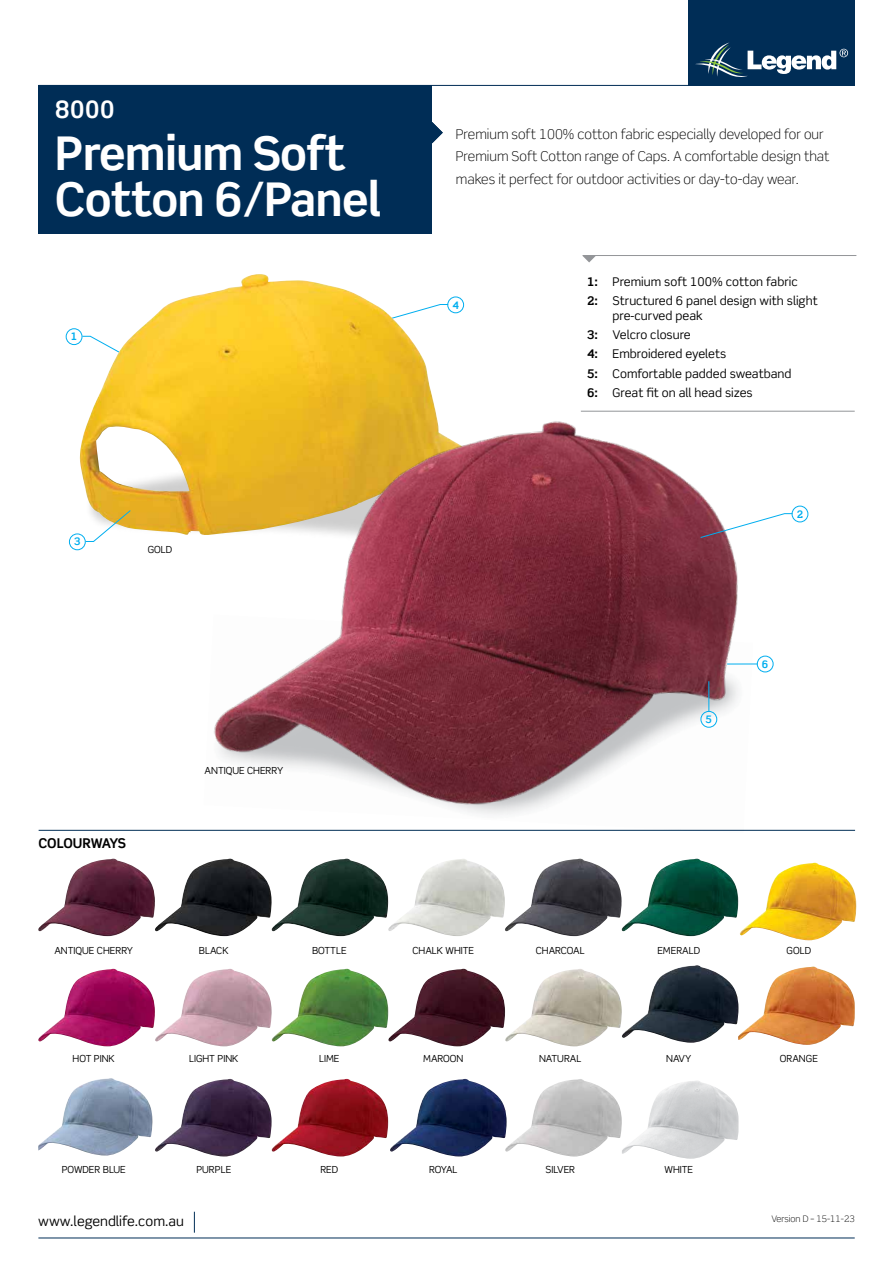
<style>
.page{position:relative;width:893px;height:1263px;background:#fff}
.page>*{position:absolute;margin:0;border:0;box-sizing:border-box;transform-origin:0 0}
.t1{font:700 46.5px/46.5px "Scene Std";letter-spacing:-.02em;color:#fff}
.t2{font:700 24px "Scene Std";color:#fff}
.t3{font:300 13.5px/22.5px "Scene Std";color:#000}
.t4{font:13.5px "Scene Std";color:#000}
.t5{font:700 13.5px "Scene Std";letter-spacing:-.02em;color:#000}
.t6{font:12px/19.2px "Scene Std";color:#000}
.t7{font:700 10.35px "Scene Std";color:#00aeef}
.t8{font:9.75px "Scene Std";color:#000}
.t9{font:300 9px "Scene Std";color:#000}
.s1{font-weight:700}
</style>
<div class="page">
<div style="left:688px;top:0;width:167px;height:86px;background:#002d56"></div>
<hr style="left:583px;top:255px;width:273px;height:1px;background:#939598">
<hr style="left:38px;top:85px;width:817px;height:1px;background:#002d56">
<hr style="left:38px;top:1237px;width:817px;height:1px;background:#002d56">
<hr style="left:581px;top:411px;width:274px;height:1px;background:#939598">
<svg style="left:194px;top:1212px;width:1px;height:21px"></svg>
<svg style="left:583px;top:256px;width:13px;height:6px"></svg>
<svg style="left:432px;top:122px;width:11px;height:21px"></svg>
<svg style="left:695px;top:43px;width:153px;height:34px"></svg>
<div style="left:66px;top:328px;width:16px;height:17px;border:1px solid #00aeef;border-radius:50%"></div>
<div style="left:38px;top:85px;width:394px;height:149px;background:#002d56"></div>
<hr style="left:39px;top:830px;width:816px;height:1px;background:#002d56">
<img style="left:38px;top:858px;width:350px;height:79px">
<img style="left:388px;top:858px;width:350px;height:79px">
<img style="left:38px;top:1078px;width:466px;height:79px">
<img style="left:739px;top:863px;width:118px;height:78px">
<img style="left:623px;top:965px;width:115px;height:78px">
<img style="left:504px;top:1079px;width:118px;height:78px">
<img style="left:622px;top:1081px;width:116px;height:78px">
<img style="left:38px;top:969px;width:585px;height:78px">
<img style="left:738px;top:966px;width:117px;height:79px">
<img style="left:79px;top:274px;width:386px;height:261px">
<img style="left:185px;top:398px;width:583px;height:433px">
<div style="left:757px;top:656px;width:16px;height:16px;border:1px solid #00aeef;border-radius:50%"></div>
<hr style="left:727px;top:664px;width:31px;height:1px;background:#00aeef">
<div style="left:701px;top:711px;width:16px;height:17px;border:1px solid #00aeef;border-radius:50%"></div>
<hr style="left:708px;top:681px;width:1px;height:31px;background:#00aeef">
<div style="left:792px;top:506px;width:16px;height:16px;border:1px solid #00aeef;border-radius:50%"></div>
<svg style="left:700px;top:513px;width:93px;height:25px"></svg>
<div style="left:69px;top:533px;width:17px;height:17px;border:1px solid #00aeef;border-radius:50%"></div>
<svg style="left:85px;top:509px;width:46px;height:33px"></svg>
<h2 class="t2" style="left:55px;top:94px;width:62px">8000</h2>
<h1 class="t1" style="left:55px;top:129px;width:328px">Premium Soft<br>Cotton 6/Panel</h1>
<p class="t7" style="left:71px;top:330px;width:8px">1</p>
<p class="t7" style="left:74px;top:535px;width:8px">3</p>
<p class="t8" style="left:148px;top:543px;width:26px">GOLD</p>
<p class="t5" style="left:39px;top:835px;width:89px">COLOURWAYS</p>
<p class="t8" style="left:205px;top:765px;width:80px">ANTIQUE CHERRY</p>
<p class="t3" style="left:456px;top:123px;width:375px">Premium soft 100% cotton fabric especially developed for our<br>Premium Soft Cotton range of Caps. A comfortable design that makes it perfect for outdoor activities or day-to-day wear.</p>
<p class="t7" style="left:452px;top:298px;width:8px">4</p>
<p class="t6" style="left:587px;top:272px;width:232px"><span class="s1">1:</span> Premium soft 100% cotton fabric<br><span class="s1">2:</span> Structured 6 panel design with slight</p>
<p class="t6" style="left:587px;top:306px;width:206px;text-indent:26px">pre-curved peak<br><span class="s1">3:</span> Velcro closure<br><span class="s1">4:</span> Embroidered eyelets<br><span class="s1">5:</span> Comfortable padded sweatband<br><span class="s1">6:</span> Great fit on all head sizes</p>
<p class="t7" style="left:797px;top:507px;width:8px">2</p>
<p class="t7" style="left:706px;top:713px;width:8px">5</p>
<p class="t7" style="left:762px;top:657px;width:8px">6</p>
<p class="t8" style="left:54px;top:945px;width:80px">ANTIQUE CHERRY</p>
<p class="t8" style="left:199px;top:945px;width:31px">BLACK</p>
<p class="t8" style="left:312px;top:945px;width:36px">BOTTLE</p>
<p class="t8" style="left:412px;top:945px;width:63px">CHALK WHITE</p>
<p class="t8" style="left:536px;top:945px;width:51px">CHARCOAL</p>
<p class="t8" style="left:657px;top:945px;width:44px">EMERALD</p>
<p class="t8" style="left:787px;top:945px;width:26px">GOLD</p>
<p class="t8" style="left:73px;top:1052px;width:44px">HOT PINK</p>
<p class="t8" style="left:189px;top:1052px;width:51px">LIGHT PINK</p>
<p class="t8" style="left:319px;top:1052px;width:22px">LIME</p>
<p class="t8" style="left:423px;top:1052px;width:42px">MAROON</p>
<p class="t8" style="left:539px;top:1052px;width:44px">NATURAL</p>
<p class="t8" style="left:666px;top:1052px;width:27px">NAVY</p>
<p class="t8" style="left:780px;top:1052px;width:40px">ORANGE</p>
<p class="t8" style="left:62px;top:1163px;width:66px">POWDER BLUE</p>
<p class="t8" style="left:196px;top:1163px;width:36px">PURPLE</p>
<p class="t8" style="left:320px;top:1163px;width:19px">RED</p>
<p class="t8" style="left:429px;top:1163px;width:30px">ROYAL</p>
<p class="t8" style="left:545px;top:1163px;width:31px">SILVER</p>
<p class="t8" style="left:664px;top:1163px;width:30px">WHITE</p>
<p class="t4" style="left:38px;top:1213px;width:147px">www.legendlife.com.au</p>
<p class="t9" style="left:771px;top:1213px;width:85px">Version D – 15-11-23</p>
</div>
